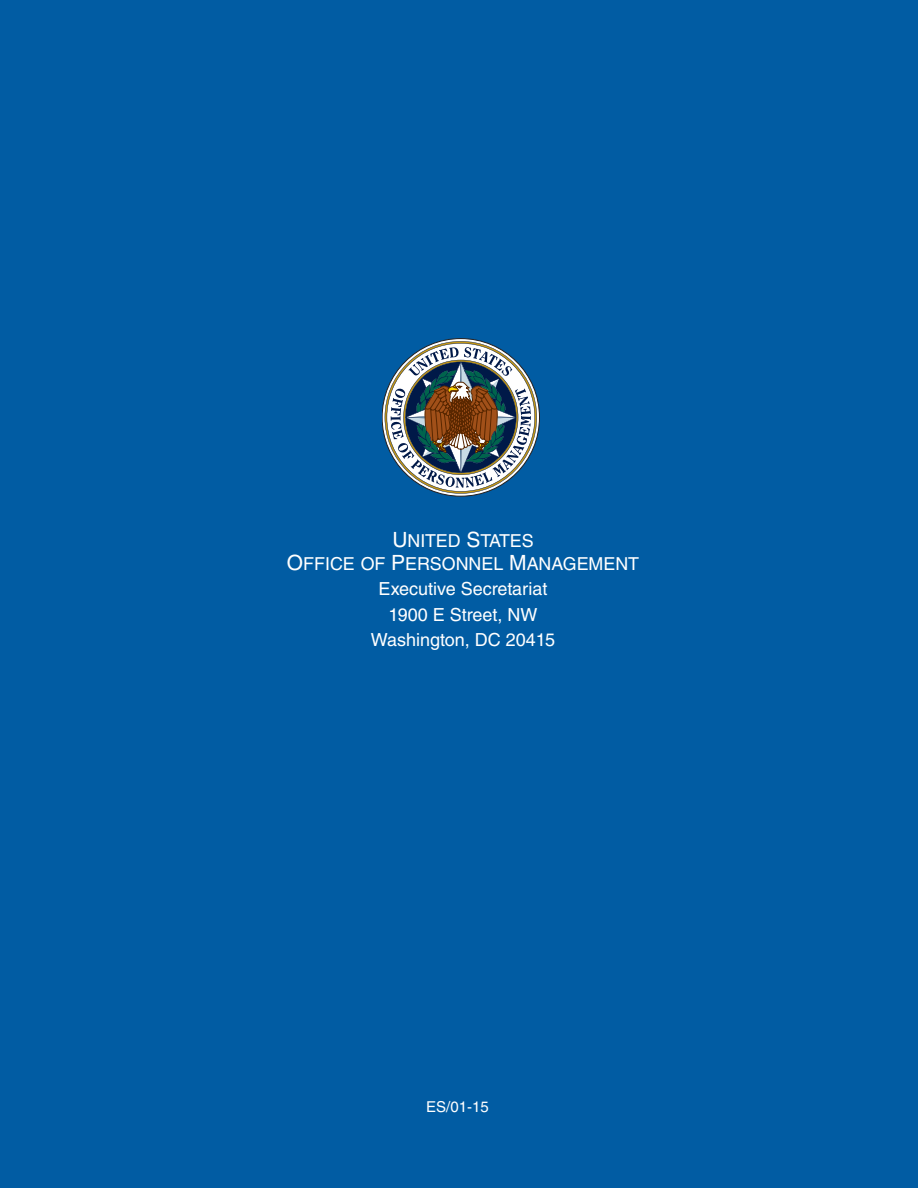
<style>
.page{position:relative;width:918px;height:1188px;background:#015ca3}
.page>*{position:absolute;margin:0;border:0;box-sizing:border-box;transform-origin:0 0}
.t1{font:18px/25.5px "Helvetica LT Std";color:#fff;text-align:center}
.t2{font:17.85px/22.5px "Helvetica LT Std Roman SC850";color:#fff;text-align:center}
.t3{font:15px "Helvetica LT Std";color:#fff}
.s1{font-size:21px}
</style>
<div class="page">
<svg style="left:385px;top:341px;width:152px;height:153px"></svg>
<p class="t2" style="left:287px;top:530px;width:354px"><span class="s1">U</span>NITED <span class="s1">S</span>TATES<br><span class="s1">O</span>FFICE OF <span class="s1">P</span>ERSONNEL <span class="s1">M</span>ANAGEMENT</p>
<p class="t1" style="left:379px;top:576px;width:170px">Executive Secretariat</p>
<p class="t1" style="left:371px;top:602px;width:186px">1900 E Street, NW<br>Washington, DC 20415</p>
<p class="t3" style="left:426px;top:1098px;width:64px">ES/01-15</p>
</div>
